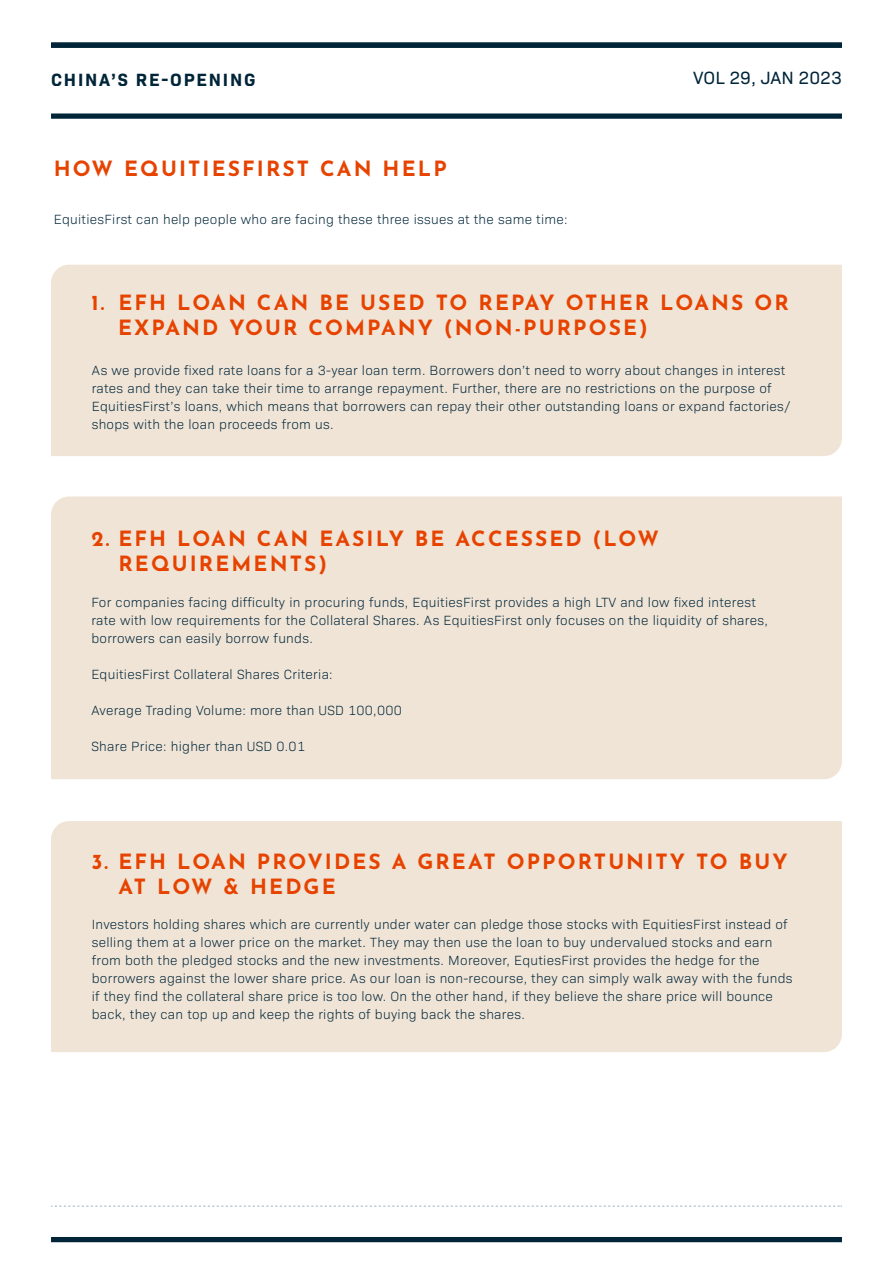
<style>
.page{position:relative;width:893px;height:1263px;background:#fff}
.page>*{position:absolute;margin:0;border:0;box-sizing:border-box;transform-origin:0 0}
.t1{font:700 21px/25.2px "Josefin Sans";letter-spacing:.1em;color:#e74300}
.t2{font:700 18px "Bio Sans";letter-spacing:.1em;color:#002539}
.t3{font:18px "Bio Sans";color:#002539}
.t4{font:300 13.5px/18px "Bio Sans";letter-spacing:.02em;color:#002539}
</style>
<div class="page">
<div style="left:51px;top:821px;width:791px;height:231px;background:#f0e4d6"></div>
<div style="left:51px;top:496px;width:791px;height:283px;background:#f0e4d6"></div>
<div style="left:51px;top:265px;width:791px;height:191px;background:#f0e4d6"></div>
<div style="left:51px;top:1237px;width:791px;height:5px;background:#002539"></div>
<svg style="left:51px;top:1205px;width:791px;height:2px"></svg>
<div style="left:51px;top:113px;width:791px;height:6px;background:#002539"></div>
<div style="left:51px;top:43px;width:791px;height:5px;background:#002539"></div>
<p class="t2" style="left:51px;top:65px;width:206px">CHINA’S RE-OPENING</p>
<p class="t3" style="left:693px;top:65px;width:150px">VOL 29, JAN 2023</p>
<p class="t1" style="left:54px;top:153px;width:394px">HOW EQUITIESFIRST CAN HELP</p>
<p class="t4" style="left:54px;top:209px;width:515px">EquitiesFirst can help people who are facing these three issues at the same time:</p>
<p class="t1" style="left:91px;top:287px;width:699px">1. EFH LOAN CAN BE USED TO REPAY OTHER LOANS OR</p>
<p class="t1" style="left:118px;top:312px;width:531px">EXPAND YOUR COMPANY (NON-PURPOSE)</p>
<p class="t4" style="left:92px;top:360px;width:700px">As we provide fixed rate loans for a 3-year loan term. Borrowers don’t need to worry about changes in interest rates and they can take their time to arrange repayment. Further, there are no restrictions on the purpose of EquitiesFirst’s loans, which means that borrowers can repay their other outstanding loans or expand factories/ shops with the loan proceeds from us.</p>
<p class="t1" style="left:118px;top:523px;width:542px;text-indent:-27px">2. EFH LOAN CAN EASILY BE ACCESSED (LOW<br>REQUIREMENTS)</p>
<p class="t4" style="left:91px;top:593px;width:678px">For companies facing difficulty in procuring funds, EquitiesFirst provides a high LTV and low fixed interest rate with low requirements for the Collateral Shares. As EquitiesFirst only focuses on the liquidity of shares, borrowers can easily borrow funds.</p>
<p class="t4" style="left:91px;top:665px;width:243px">EquitiesFirst Collateral Shares Criteria:</p>
<p class="t4" style="left:91px;top:701px;width:312px">Average Trading Volume: more than USD 100,000</p>
<p class="t4" style="left:91px;top:737px;width:215px">Share Price: higher than USD 0.01</p>
<p class="t1" style="left:118px;top:846px;width:671px;text-indent:-27px">3. EFH LOAN PROVIDES A GREAT OPPORTUNITY TO BUY<br>AT LOW &amp; HEDGE</p>
<p class="t4" style="left:92px;top:914px;width:702px">Investors holding shares which are currently under water can pledge those stocks with EquitiesFirst instead of selling them at a lower price on the market. They may then use the loan to buy undervalued stocks and earn from both the pledged stocks and the new investments. Moreover, EqutiesFirst provides the hedge for the borrowers against the lower share price. As our loan is non-recourse, they can simply walk away with the funds if they find the collateral share price is too low. On the other hand, if they believe the share price will bounce back, they can top up and keep the rights of buying back the shares.</p>
</div>
